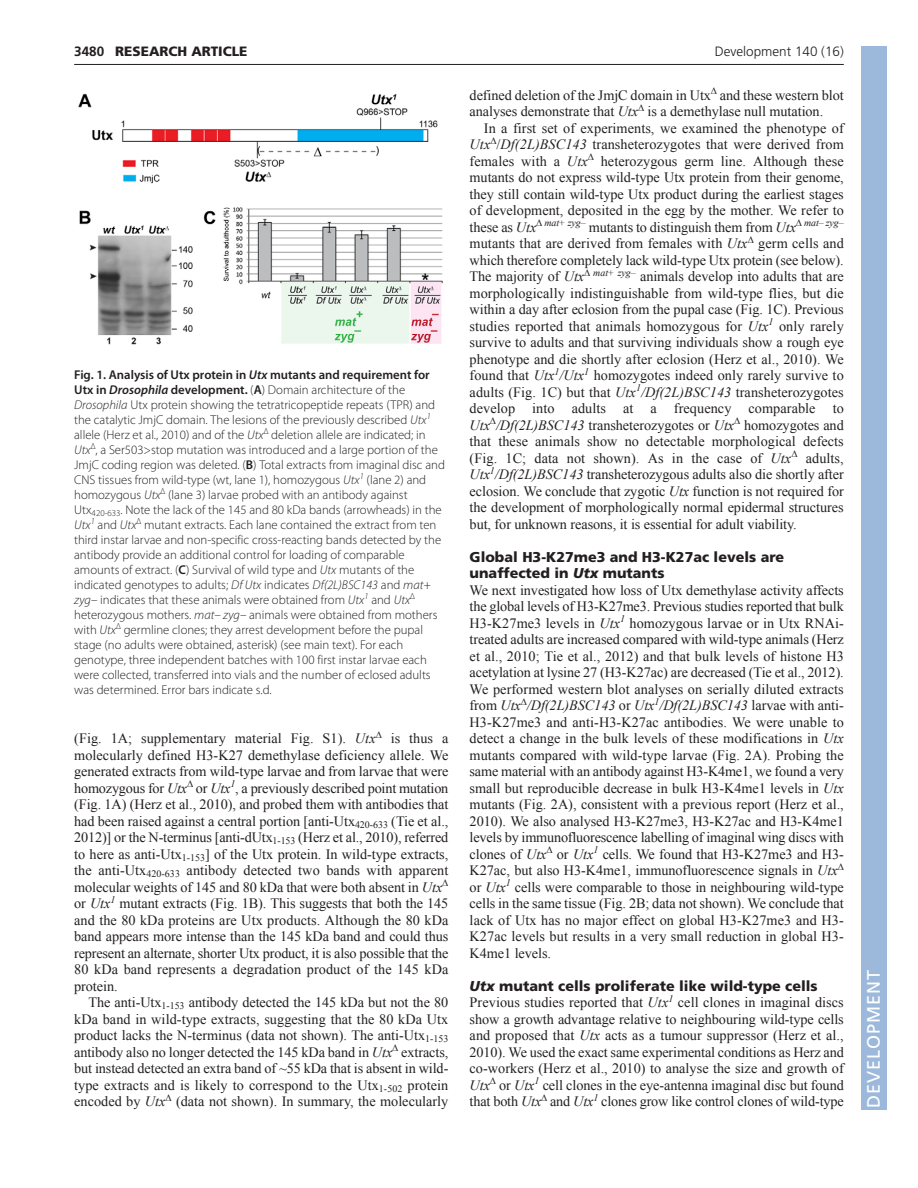
<style>
.page{position:relative;width:918px;height:1188px;background:#fff}
.page>*{position:absolute;margin:0;border:0;box-sizing:border-box;transform-origin:0 0}
.t1{font:18px "Frutiger LT Std";letter-spacing:.055em;color:#fff}
.t2{font:14.25px/16.5px "Times New Roman";letter-spacing:-.005em;color:#231f20;text-align:justify}
.t3{font:900 14.25px/16.5px "Frutiger LT Std";color:#231f20}
.t4{font:300 13.5px "Frutiger";color:#231f20}
.t5{font:900 13.5px "Frutiger LT Std";color:#231f20}
.t6{font:700 13.5px "Frutiger LT Std";color:#231f20}
.t7{font:300 12.75px/15px "Myriad Pro";color:#231f20}
.s1{font-style:italic}
.s2{font-weight:600}
.s3{font-weight:600;font-style:italic}
</style>
<div class="page">
<hr style="left:74px;top:64px;width:770px;height:1px;background:#231f20">
<img style="left:78px;top:93px;width:365px;height:252px">
<div style="left:861px;top:46px;width:25px;height:1064px;background:#9cb9db"></div>
<p class="t5" style="left:115px;top:46px;width:134px">RESEARCH ARTICLE</p>
<p class="t4" style="left:715px;top:46px;width:131px">Development 140 (16)</p>
<p class="t2" style="left:470px;top:87px;width:376px">defined deletion of the JmjC domain in Utx<sup>∆</sup> and these western blot analyses demonstrate that <span class="s1">Utx</span><sup>∆</sup> is a demethylase null mutation.</p>
<p class="t2" style="left:470px;top:120px;width:376px;text-indent:14px">In a first set of experiments, we examined the phenotype of <span class="s1">Utx</span><sup>∆</sup>/<span class="s1">Df(2L)BSC143</span> transheterozygotes that were derived from females with a <span class="s1">Utx</span><sup>∆</sup> heterozygous germ line. Although these mutants do not express wild-type Utx protein from their genome, they still contain wild-type Utx product during the earliest stages of development, deposited in the egg by the mother. We refer to these as <span class="s1">Utx</span><sup>∆</sup> <sup>mat+</sup> <sup>zyg–</sup> mutants to distinguish them from <span class="s1">Utx</span><sup>∆</sup> <sup>mat–</sup> <sup>zyg– </sup>mutants that are derived from females with <span class="s1">Utx</span><sup>∆</sup> germ cells and which therefore completely lack wild-type Utx protein (see below).<br>The majority of <span class="s1">Utx</span><sup>∆</sup> <sup>mat+</sup> <sup>zyg–</sup> animals develop into adults that are morphologically indistinguishable from wild-type flies, but die within a day after eclosion from the pupal case (Fig. 1C). Previous studies reported that animals homozygous for <span class="s1">Utx</span><sup>1</sup> only rarely survive to adults and that surviving individuals show a rough eye phenotype and die shortly after eclosion (Herz et al., 2010). We found that <span class="s1">Utx</span><sup>1</sup><span class="s1">/Utx</span><sup>1</sup> homozygotes indeed only rarely survive to adults (Fig. 1C) but that <span class="s1">Utx</span><sup>1</sup><span class="s1">/Df(2L)BSC143</span> transheterozygotes develop into adults at a frequency comparable to <span class="s1">Utx</span><sup>∆</sup><span class="s1">/Df(2L)BSC143</span> transheterozygotes or <span class="s1">Utx</span><sup>∆</sup> homozygotes and that these animals show no detectable morphological defects (Fig. 1C; data not shown). As in the case of <span class="s1">Utx</span><sup>∆</sup> adults, <span class="s1">Utx</span><sup>1</sup><span class="s1">/Df(2L)BSC143</span> transheterozygous adults also die shortly after eclosion. We conclude that zygotic <span class="s1">Utx</span> function is not required for the development of morphologically normal epidermal structures but, for unknown reasons, it is essential for adult viability.</p>
<p class="t3" style="left:470px;top:550px;width:316px">Global H3-K27me3 and H3-K27ac levels are unaffected in <span class="s1">Utx</span> mutants</p>
<p class="t2" style="left:470px;top:582px;width:376px">We next investigated how loss of Utx demethylase activity affects the global levels of H3-K27me3. Previous studies reported that bulk H3-K27me3 levels in <span class="s1">Utx</span><sup>1</sup> homozygous larvae or in Utx RNAi&shy;treated adults are increased compared with wild-type animals (Herz et al., 2010; Tie et al., 2012) and that bulk levels of histone H3 acetylation at lysine 27 (H3-K27ac) are decreased (Tie et al., 2012).<br>We performed western blot analyses on serially diluted extracts from <span class="s1">Utx</span><sup>∆</sup><span class="s1">/Df(2L)BSC143</span> or <span class="s1">Utx</span><sup>1</sup><span class="s1">/Df(2L)BSC143</span> larvae with anti-H3-K27me3 and anti-H3-K27ac antibodies. We were unable to detect a change in the bulk levels of these modifications in <span class="s1">Utx </span>mutants compared with wild-type larvae (Fig. 2A). Probing the same material with an antibody against H3-K4me1, we found a very small but reproducible decrease in bulk H3-K4me1 levels in <span class="s1">Utx </span>mutants (Fig. 2A), consistent with a previous report (Herz et al., 2010). We also analysed H3-K27me3, H3-K27ac and H3-K4me1 levels by immunofluorescence labelling of imaginal wing discs with clones of <span class="s1">Utx</span><sup>∆</sup> or <span class="s1">Utx</span><sup>1</sup> cells. We found that H3-K27me3 and H3- K27ac, but also H3-K4me1, immunofluorescence signals in <span class="s1">Utx</span><sup>∆ </sup>or <span class="s1">Utx</span><sup>1</sup> cells were comparable to those in neighbouring wild-type cells in the same tissue (Fig. 2B; data not shown). We conclude that lack of Utx has no major effect on global H3-K27me3 and H3- K27ac levels but results in a very small reduction in global H3- K4me1 levels.</p>
<p class="t3" style="left:470px;top:979px;width:350px"><span class="s1">Utx</span> mutant cells proliferate like wild-type cells</p>
<p class="t2" style="left:470px;top:994px;width:376px">Previous studies reported that <span class="s1">Utx</span><sup>1</sup> cell clones in imaginal discs show a growth advantage relative to neighbouring wild-type cells and proposed that <span class="s1">Utx</span> acts as a tumour suppressor (Herz et al., 2010). We used the exact same experimental conditions as Herz and co-workers (Herz et al., 2010) to analyse the size and growth of <span class="s1">Utx</span><sup>∆</sup> or <span class="s1">Utx</span><sup>1</sup> cell clones in the eye-antenna imaginal disc but found that both <span class="s1">Utx</span><sup>∆</sup> and <span class="s1">Utx</span><sup>1</sup> clones grow like control clones of wild-type</p>
<p class="t6" style="left:74px;top:46px;width:32px">3480</p>
<p class="t7" style="left:74px;top:368px;width:372px"><span class="s2">Fig. 1. Analysis of Utx protein in</span> <span class="s3">Utx</span> <span class="s2">mutants and requirement for Utx in</span> <span class="s3">Drosophila</span> <span class="s2">development.</span> (<span class="s2">A</span>) Domain architecture of the <span class="s1">Drosophila</span> Utx protein showing the tetratricopeptide repeats (TPR) and the catalytic JmjC domain. The lesions of the previously described <span class="s1">Utx</span><sup>1 </sup>allele (Herz et al., 2010) and of the <span class="s1">Utx</span><sup>Δ</sup> deletion allele are indicated; in <span class="s1">Utx</span><sup>Δ</sup>, a Ser503&gt;stop mutation was introduced and a large portion of the JmjC coding region was deleted. (<span class="s2">B</span>) Total extracts from imaginal disc and CNS tissues from wild-type (wt, lane 1), homozygous <span class="s1">Utx</span><sup>1</sup> (lane 2) and homozygous <span class="s1">Utx</span><sup>Δ</sup> (lane 3) larvae probed with an antibody against Utx<sub>420-633</sub>. Note the lack of the 145 and 80 kDa bands (arrowheads) in the <span class="s1">Utx</span><sup>1</sup> and <span class="s1">Utx</span><sup>Δ</sup> mutant extracts. Each lane contained the extract from ten third instar larvae and non-specific cross-reacting bands detected by the antibody provide an additional control for loading of comparable amounts of extract. (<span class="s2">C</span>) Survival of wild type and <span class="s1">Utx</span> mutants of the indicated genotypes to adults; <span class="s1">Df Utx</span> indicates <span class="s1">Df(2L)BSC143</span> and <span class="s1">mat+ zyg–</span> indicates that these animals were obtained from <span class="s1">Utx</span><sup>1</sup> and <span class="s1">Utx</span><sup>Δ </sup>heterozygous mothers. <span class="s1">mat– zyg–</span> animals were obtained from mothers with <span class="s1">Utx</span><sup>Δ</sup> germline clones; they arrest development before the pupal stage (no adults were obtained, asterisk) (see main text). For each genotype, three independent batches with 100 first instar larvae each were collected, transferred into vials and the number of eclosed adults was determined. Error bars indicate s.d.</p>
<p class="t2" style="left:74px;top:730px;width:376px">(Fig. 1A; supplementary material Fig. S1). <span class="s1">Utx</span><sup>∆</sup> is thus a molecularly defined H3-K27 demethylase deficiency allele. We generated extracts from wild-type larvae and from larvae that were homozygous for <span class="s1">Utx</span><sup>∆</sup> or <span class="s1">Utx</span><sup>1</sup>, a previously described point mutation (Fig. 1A) (Herz et al., 2010), and probed them with antibodies that had been raised against a central portion [anti-Utx<sub>420-633</sub> (Tie et al., 2012)] or the N-terminus [anti-dUtx<sub>1-153</sub> (Herz et al., 2010), referred to here as anti-Utx<sub>1-153</sub>] of the Utx protein. In wild-type extracts, the anti-Utx<sub>420-633</sub> antibody detected two bands with apparent molecular weights of 145 and 80 kDa that were both absent in <span class="s1">Utx</span><sup>∆ </sup>or <span class="s1">Utx</span><sup>1</sup> mutant extracts (Fig. 1B). This suggests that both the 145 and the 80 kDa proteins are Utx products. Although the 80 kDa band appears more intense than the 145 kDa band and could thus represent an alternate, shorter Utx product, it is also possible that the 80 kDa band represents a degradation product of the 145 kDa protein.</p>
<p class="t2" style="left:74px;top:994px;width:376px;text-indent:14px">The anti-Utx<sub>1-153</sub> antibody detected the 145 kDa but not the 80 kDa band in wild-type extracts, suggesting that the 80 kDa Utx product lacks the N-terminus (data not shown). The anti-Utx<sub>1-153 </sub>antibody also no longer detected the 145 kDa band in <span class="s1">Utx</span><sup>∆</sup> extracts, but instead detected an extra band of ~55 kDa that is absent in wild&shy;type extracts and is likely to correspond to the Utx<sub>1-502</sub> protein encoded by <span class="s1">Utx</span><sup>∆</sup> (data not shown). In summary, the molecularly</p>
<p class="t1" style="left:863px;top:1108px;width:140px;rotate:-90deg">DEVELOPMENT</p>
</div>
